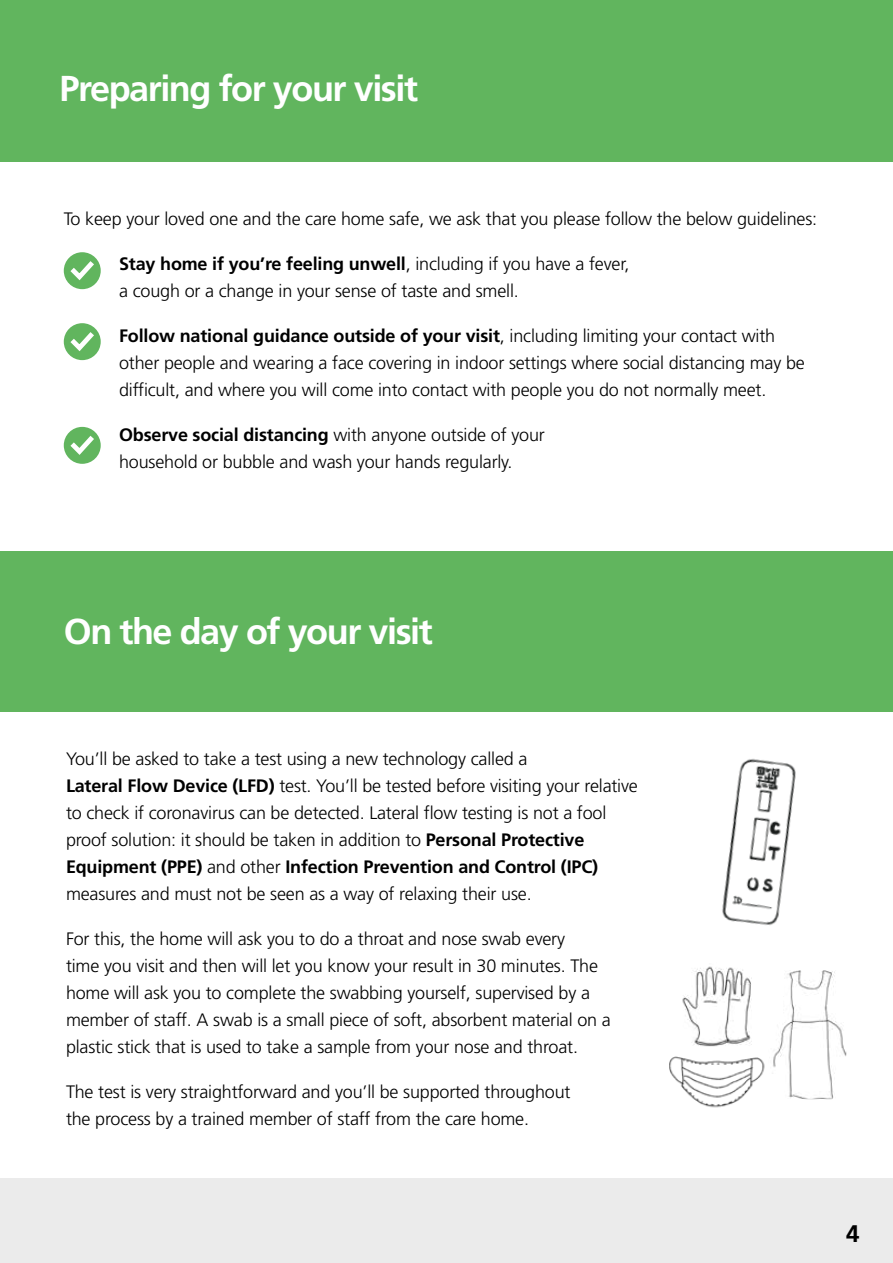
<style>
.page{position:relative;width:893px;height:1263px;background:#fff}
.page>*{position:absolute;margin:0;border:0;box-sizing:border-box;transform-origin:0 0}
.t1{font:700 36px "Frutiger";letter-spacing:-.04em;color:#fff}
.t2{font:700 24px "Frutiger";color:#000}
.t3{font:300 18px/27px "Frutiger";letter-spacing:-.01em;color:#000}
.s1{font-weight:700}
</style>
<div class="page">
<div style="left:0;top:1178px;width:893px;height:85px;background:#ebebeb"></div>
<img style="left:1px;top:161px;width:891px;height:1px">
<div style="left:0;top:0;width:893px;height:161px;background:#61b55e"></div>
<div style="left:64px;top:252px;width:37px;height:37px;background:#61b55e;border-radius:50%"></div>
<svg style="left:67px;top:258px;width:30px;height:26px"></svg>
<div style="left:64px;top:323px;width:37px;height:37px;background:#61b55e;border-radius:50%"></div>
<svg style="left:67px;top:329px;width:30px;height:26px"></svg>
<div style="left:64px;top:427px;width:37px;height:37px;background:#61b55e;border-radius:50%"></div>
<svg style="left:67px;top:432px;width:30px;height:26px"></svg>
<div style="left:0;top:551px;width:893px;height:161px;background:#61b55e"></div>
<img style="left:722px;top:758px;width:74px;height:167px">
<img style="left:772px;top:970px;width:74px;height:129px">
<img style="left:670px;top:1056px;width:95px;height:52px">
<img style="left:682px;top:966px;width:70px;height:81px">
<h2 class="t1" style="left:60px;top:68px;width:360px">Preparing for your visit</h2>
<p class="t3" style="left:64px;top:206px;width:755px">To keep your loved one and the care home safe, we ask that you please follow the below guidelines:</p>
<p class="t3" style="left:119px;top:251px;width:512px"><span class="s1">Stay home if you’re feeling unwell</span>, including if you have a fever, a cough or a change in your sense of taste and smell.</p>
<p class="t3" style="left:119px;top:323px;width:687px"><span class="s1">Follow national guidance outside of your visit</span>, including limiting your contact with other people and wearing a face covering in indoor settings where social distancing may be difficult, and where you will come into contact with people you do not normally meet.</p>
<p class="t3" style="left:119px;top:422px;width:427px"><span class="s1">Observe social distancing</span> with anyone outside of your household or bubble and wash your hands regularly.</p>
<p class="t1" style="left:64px;top:610px;width:371px">On the day of your visit</p>
<p class="t3" style="left:66px;top:746px;width:573px">You’ll be asked to take a test using a new technology called a<br><span class="s1">Lateral Flow Device (LFD)</span> test. You’ll be tested before visiting your relative to check if coronavirus can be detected. Lateral flow testing is not a fool proof solution: it should be taken in addition to <span class="s1">Personal Protective Equipment (PPE)</span> and other <span class="s1">Infection Prevention and Control (IPC) </span>measures and must not be seen as a way of relaxing their use.</p>
<p class="t3" style="left:66px;top:926px;width:546px">For this, the home will ask you to do a throat and nose swab every<br>time you visit and then will let you know your result in 30 minutes. The home will ask you to complete the swabbing yourself, supervised by a member of staff. A swab is a small piece of soft, absorbent material on a plastic stick that is used to take a sample from your nose and throat.</p>
<p class="t3" style="left:66px;top:1079px;width:506px">The test is very straightforward and you’ll be supported throughout the process by a trained member of staff from the care home.</p>
<h2 class="t2" style="left:846px;top:1220px;width:15px">4</h2>
</div>
